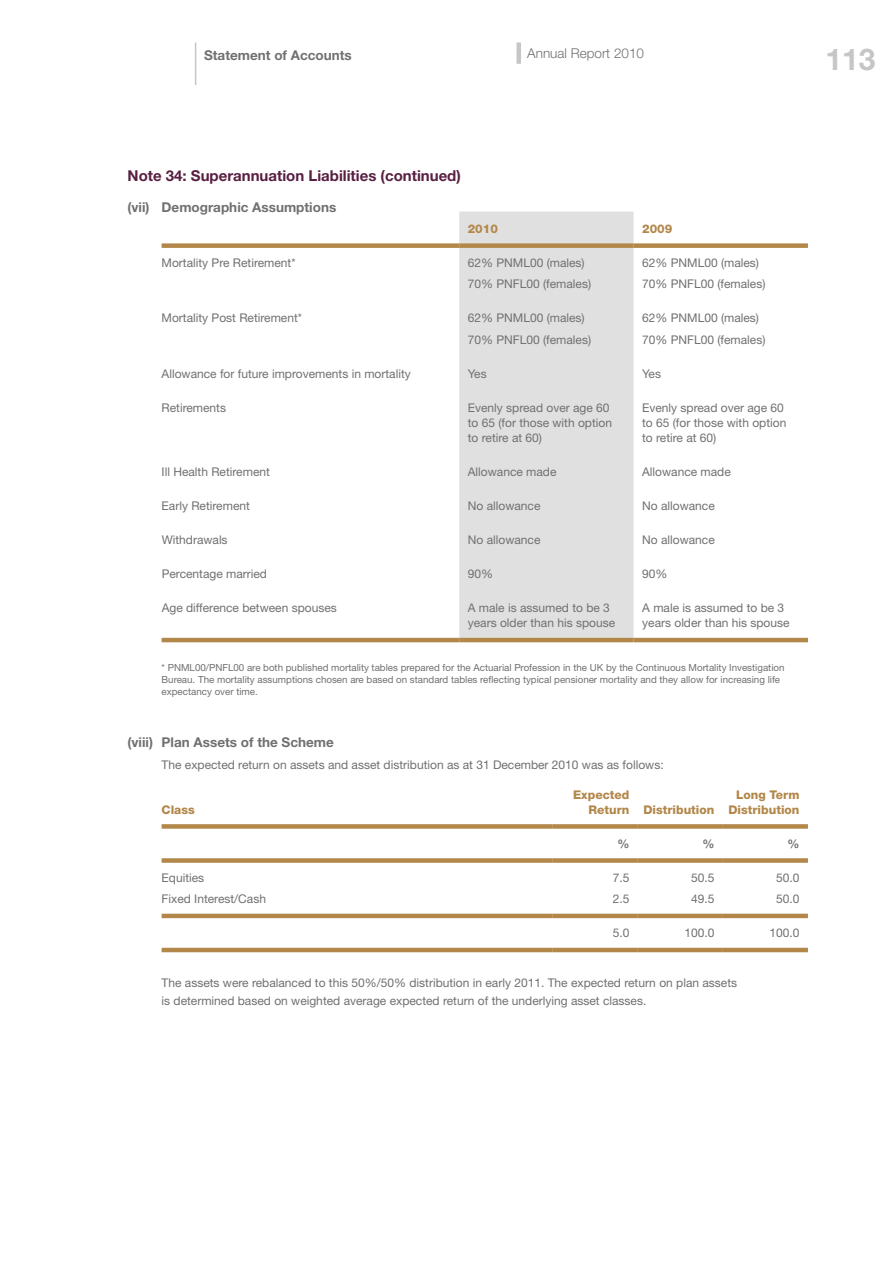
<style>
.page{position:relative;width:893px;height:1263px;background:#fff}
.page>*{position:absolute;margin:0;border:0;box-sizing:border-box;transform-origin:0 0}
.t1{font:700 30px "Helvetica Neue LT Std";color:#c6c6c7}
.t2{font:700 15px "Helvetica Neue LT Std";color:#581f41}
.t3{font:700 13.5px "Helvetica Neue LT Std";color:#707072}
.t4{font:300 13.5px "Helvetica Neue LT Std";color:#707072}
.t5{font:12px/15px "Helvetica Neue LT Std";color:#707072}
.t6{font:800 12px/15px "Helvetica Neue LT Std";color:#b28749}
.t7{font:700 12px "Helvetica Neue LT Std";color:#707072}
.t8{font:9.75px/12px "Helvetica Neue LT Std";color:#707072}
</style>
<div class="page">
<hr style="left:195px;top:43px;width:1px;height:42px;background:#c6c6c7">
<div style="left:516px;top:43px;width:5px;height:21px;background:#c6c6c7"></div>
<div style="left:459px;top:212px;width:175px;height:426px;background:#e1e0e0"></div>
<div style="left:162px;top:243px;width:297px;height:5px;background:#b28749"></div>
<div style="left:459px;top:243px;width:175px;height:5px;background:#b28749"></div>
<div style="left:634px;top:243px;width:174px;height:5px;background:#b28749"></div>
<hr style="left:162px;top:638px;width:297px;height:4px;background:#b28749">
<hr style="left:459px;top:638px;width:175px;height:4px;background:#b28749">
<hr style="left:634px;top:638px;width:174px;height:4px;background:#b28749">
<hr style="left:162px;top:914px;width:391px;height:4px;background:#b28749">
<hr style="left:553px;top:914px;width:85px;height:4px;background:#b28749">
<hr style="left:638px;top:914px;width:85px;height:4px;background:#b28749">
<hr style="left:723px;top:914px;width:85px;height:4px;background:#b28749">
<hr style="left:162px;top:948px;width:391px;height:4px;background:#b28749">
<hr style="left:553px;top:948px;width:85px;height:4px;background:#b28749">
<hr style="left:638px;top:948px;width:85px;height:4px;background:#b28749">
<hr style="left:723px;top:948px;width:85px;height:4px;background:#b28749">
<div style="left:162px;top:824px;width:391px;height:5px;background:#b28749"></div>
<div style="left:553px;top:824px;width:85px;height:5px;background:#b28749"></div>
<div style="left:638px;top:824px;width:85px;height:5px;background:#b28749"></div>
<div style="left:723px;top:824px;width:85px;height:5px;background:#b28749"></div>
<div style="left:162px;top:858px;width:391px;height:5px;background:#b28749"></div>
<div style="left:553px;top:858px;width:85px;height:5px;background:#b28749"></div>
<div style="left:638px;top:858px;width:85px;height:5px;background:#b28749"></div>
<div style="left:723px;top:858px;width:85px;height:5px;background:#b28749"></div>
<p class="t3" style="left:204px;top:46px;width:149px">Statement of Accounts</p>
<p class="t4" style="left:527px;top:45px;width:118px">Annual Report 2010</p>
<h1 class="t1" style="left:825px;top:41px;width:52px">113</h1>
<p class="t2" style="left:128px;top:166px;width:335px">Note 34: Superannuation Liabilities (continued)</p>
<p class="t3" style="left:128px;top:198px;width:210px">(vii) Demographic Assumptions</p>
<p class="t6" style="left:468px;top:221px;width:32px">2010</p>
<p class="t6" style="left:642px;top:221px;width:32px">2009</p>
<p class="t5" style="left:162px;top:255px;width:136px">Mortality Pre Retirement*</p>
<p class="t5" style="left:468px;top:255px;width:118px">62% PNML00 (males)</p>
<p class="t5" style="left:642px;top:255px;width:118px">62% PNML00 (males)</p>
<p class="t5" style="left:468px;top:276px;width:125px">70% PNFL00 (females)</p>
<p class="t5" style="left:642px;top:276px;width:125px">70% PNFL00 (females)</p>
<p class="t5" style="left:162px;top:310px;width:142px">Mortality Post Retirement*</p>
<p class="t5" style="left:468px;top:310px;width:118px">62% PNML00 (males)</p>
<p class="t5" style="left:642px;top:310px;width:118px">62% PNML00 (males)</p>
<p class="t5" style="left:468px;top:332px;width:125px">70% PNFL00 (females)</p>
<p class="t5" style="left:642px;top:332px;width:125px">70% PNFL00 (females)</p>
<p class="t5" style="left:162px;top:366px;width:251px">Allowance for future improvements in mortality</p>
<p class="t5" style="left:468px;top:366px;width:20px">Yes</p>
<p class="t5" style="left:642px;top:366px;width:20px">Yes</p>
<p class="t5" style="left:162px;top:400px;width:66px">Retirements</p>
<p class="t5" style="left:468px;top:400px;width:146px">Evenly spread over age 60 to 65 (for those with option to retire at 60)</p>
<p class="t5" style="left:642px;top:400px;width:146px">Evenly spread over age 60 to 65 (for those with option to retire at 60)</p>
<p class="t5" style="left:162px;top:464px;width:110px">Ill Health Retirement</p>
<p class="t5" style="left:468px;top:464px;width:90px">Allowance made</p>
<p class="t5" style="left:642px;top:464px;width:90px">Allowance made</p>
<p class="t5" style="left:162px;top:498px;width:90px">Early Retirement</p>
<p class="t5" style="left:468px;top:498px;width:74px">No allowance</p>
<p class="t5" style="left:642px;top:498px;width:74px">No allowance</p>
<p class="t5" style="left:162px;top:532px;width:67px">Withdrawals</p>
<p class="t5" style="left:468px;top:532px;width:74px">No allowance</p>
<p class="t5" style="left:642px;top:532px;width:74px">No allowance</p>
<p class="t5" style="left:162px;top:566px;width:107px">Percentage married</p>
<p class="t5" style="left:468px;top:566px;width:27px">90%</p>
<p class="t5" style="left:642px;top:566px;width:27px">90%</p>
<p class="t5" style="left:162px;top:600px;width:177px">Age difference between spouses</p>
<p class="t5" style="left:468px;top:600px;width:149px">A male is assumed to be 3 years older than his spouse</p>
<p class="t5" style="left:642px;top:600px;width:149px">A male is assumed to be 3 years older than his spouse</p>
<p class="t8" style="left:162px;top:662px;width:624px">* PNML00/PNFL00 are both published mortality tables prepared for the Actuarial Profession in the UK by the Continuous Mortality Investigation<br>Bureau. The mortality assumptions chosen are based on standard tables reflecting typical pensioner mortality and they allow for increasing life expectancy over time.</p>
<p class="t3" style="left:128px;top:733px;width:208px">(viii) Plan Assets of the Scheme</p>
<p class="t5" style="left:162px;top:757px;width:504px">The expected return on assets and asset distribution as at 31 December 2010 was as follows:</p>
<p class="t6" style="left:162px;top:802px;width:35px">Class</p>
<p class="t6" style="left:588px;top:787px;width:127px;text-indent:-15px">Expected<br>Return Distribution</p>
<p class="t6" style="left:728px;top:787px;width:72px;text-align:right">Long Term<br>Distribution</p>
<p class="t7" style="left:617px;top:836px;width:13px">%</p>
<p class="t7" style="left:702px;top:836px;width:13px">%</p>
<p class="t7" style="left:787px;top:836px;width:13px">%</p>
<p class="t5" style="left:162px;top:870px;width:44px">Equities</p>
<p class="t5" style="left:613px;top:870px;width:18px">7.5</p>
<p class="t5" style="left:691px;top:870px;width:25px">50.5</p>
<p class="t5" style="left:776px;top:870px;width:25px">50.0</p>
<p class="t5" style="left:162px;top:891px;width:106px">Fixed Interest/Cash</p>
<p class="t5" style="left:613px;top:891px;width:18px">2.5</p>
<p class="t5" style="left:691px;top:891px;width:25px">49.5</p>
<p class="t5" style="left:776px;top:891px;width:25px">50.0</p>
<p class="t5" style="left:613px;top:925px;width:18px">5.0</p>
<p class="t5" style="left:684px;top:925px;width:32px">100.0</p>
<p class="t5" style="left:769px;top:925px;width:32px">100.0</p>
<p class="t5" style="left:162px;top:974px;width:577px;line-height:18px">The assets were rebalanced to this 50%/50% distribution in early 2011. The expected return on plan assets is determined based on weighted average expected return of the underlying asset classes.</p>
</div>
